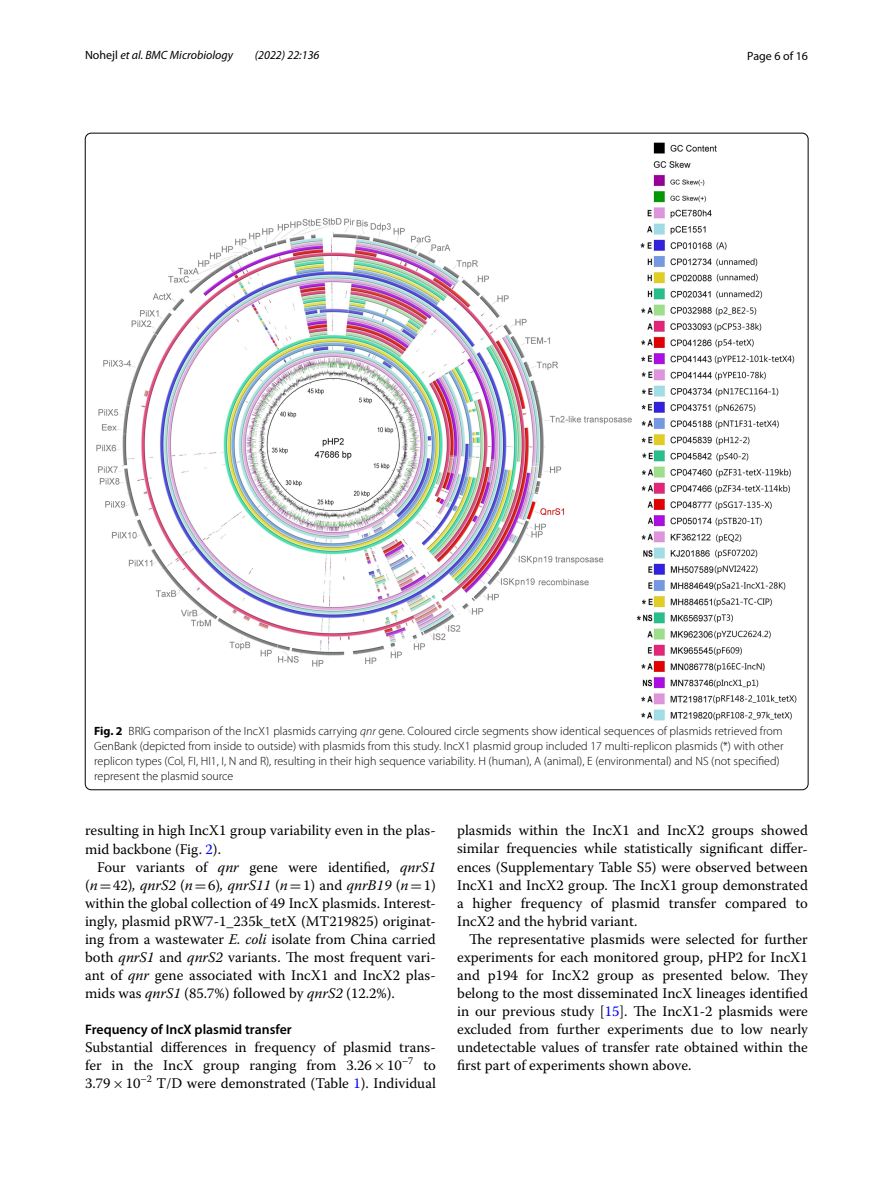
<style>
.page{position:relative;width:893px;height:1187px;background:#fff}
.page>*{position:absolute;margin:0;border:0;box-sizing:border-box;transform-origin:0 0}
.t1{font:14.7px/18px "Warnock Pro";color:#000;text-align:justify}
.t2{font:600 13.8px "Myriad Pro";color:#000}
.t3{font:300 12px/15px "Myriad Pro";color:#000}
.t4{font:italic 12px "Myriad Pro";color:#000}
.t5{font:12px "Myriad Pro";color:#000}
.s1{font-style:normal}
.s2{font-weight:700}
.s3{font-style:italic}
.s4{color:#00f}
.s5{font-family:"MTSY"}
</style>
<div class="page">
<img style="left:96px;top:142px;width:701px;height:578px">
<p class="t4" style="left:85px;top:48px;width:149px"><span class="s1">Nohejl</span> et al. BMC Microbiology</p>
<p class="t4" style="left:255px;top:48px;width:66px">(2022) 22:136</p>
<p class="t5" style="left:747px;top:48px;width:62px">Page 6 of 16</p>
<p class="t3" style="left:94px;top:724px;width:691px"><span class="s2">Fig. 2</span> BRIG comparison of the IncX1 plasmids carrying <span class="s3">qnr</span> gene. Coloured circle segments show identical sequences of plasmids retrieved from GenBank (depicted from inside to outside) with plasmids from this study. IncX1 plasmid group included 17 multi-replicon plasmids (*) with other replicon types (Col, FI, HI1, I, N and R), resulting in their high sequence variability. H (human), A (animal), E (environmental) and NS (not specified) represent the plasmid source</p>
<p class="t1" style="left:85px;top:821px;width:352px">resulting in high IncX1 group variability even in the plas&shy;mid backbone (Fig. <span class="s4">2</span>).</p>
<p class="t1" style="left:85px;top:857px;width:352px;text-indent:12px">Four variants of <span class="s3">qnr</span> gene were identified, <span class="s3">qnrS1 </span>(<span class="s3">n</span><span class="s5">=</span>42)<span class="s3">, qnrS2</span> (<span class="s3">n</span><span class="s5">=</span>6)<span class="s3">, qnrS11</span> (<span class="s3">n</span><span class="s5">=</span>1) and <span class="s3">qnrB19</span> (<span class="s3">n</span><span class="s5">=</span>1) within the global collection of 49 IncX plasmids. Interest&shy;ingly, plasmid pRW7-1_235k_tetX (MT219825) originat&shy;ing from a wastewater <span class="s3">E. coli</span> isolate from China carried both <span class="s3">qnrS1</span> and <span class="s3">qnrS2</span> variants. The most frequent vari&shy;ant of <span class="s3">qnr</span> gene associated with IncX1 and IncX2 plas&shy;mids was <span class="s3">qnrS1</span> (85.7%) followed by <span class="s3">qnrS2</span> (12.2%).</p>
<p class="t2" style="left:85px;top:1020px;width:208px">Frequency of IncX plasmid transfer</p>
<p class="t1" style="left:85px;top:1037px;width:352px">Substantial differences in frequency of plasmid trans&shy;fer in the IncX group ranging from 3.26<span class="s5">×</span> -10<sup>–7</sup> to 3.79<span class="s5">×</span> -10<sup>–2</sup> T/D were demonstrated (Table <span class="s4">1</span>). Individual</p>
<p class="t1" style="left:457px;top:821px;width:352px">plasmids within the IncX1 and IncX2 groups showed similar frequencies while statistically significant differ&shy;ences (Supplementary Table S5) were observed between IncX1 and IncX2 group. The IncX1 group demonstrated a higher frequency of plasmid transfer compared to IncX2 and the hybrid variant.</p>
<p class="t1" style="left:457px;top:929px;width:352px;text-indent:12px">The representative plasmids were selected for further experiments for each monitored group, pHP2 for IncX1 and p194 for IncX2 group as presented below. They belong to the most disseminated IncX lineages identified in our previous study [<span class="s4">15</span>]. The IncX1-2 plasmids were excluded from further experiments due to low nearly undetectable values of transfer rate obtained within the first part of experiments shown above.</p>
</div>
